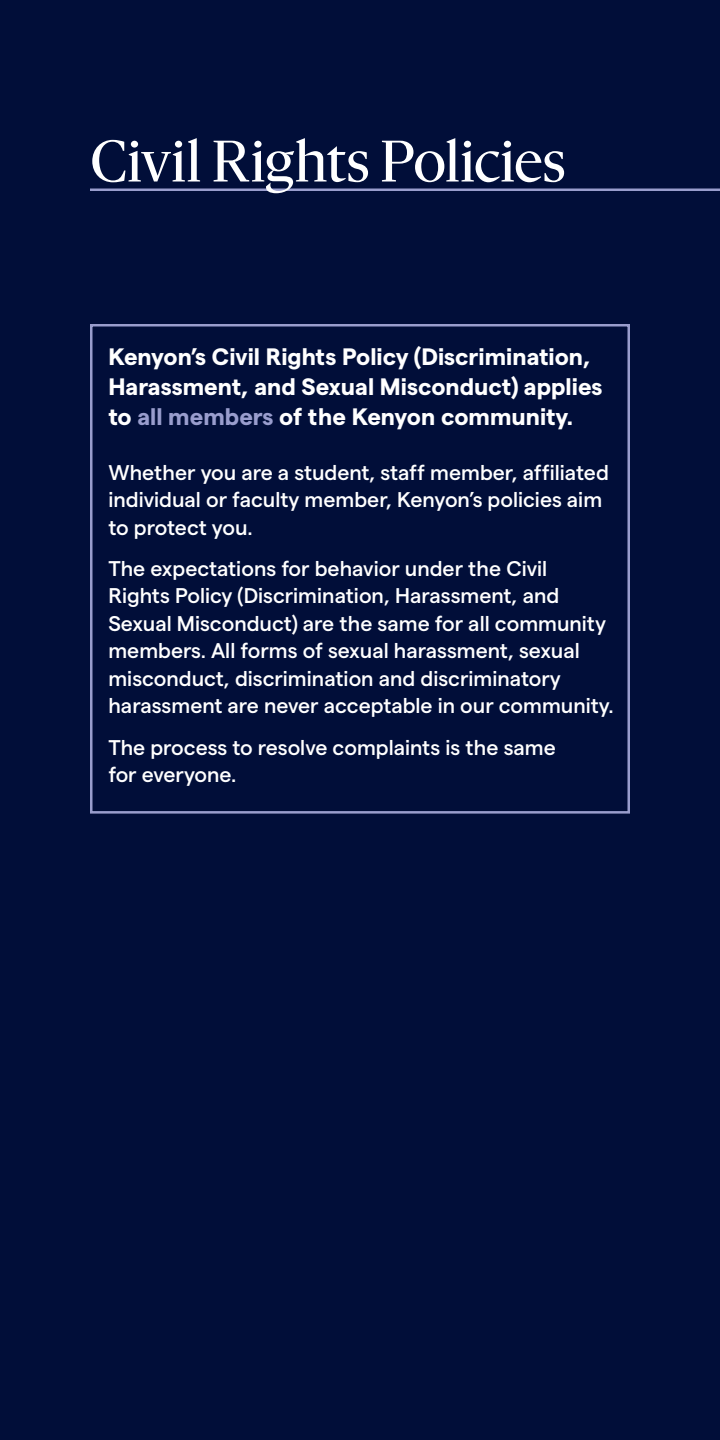
<style>
.page{position:relative;width:720px;height:1440px;background:#010e39}
.page>*{position:absolute;margin:0;border:0;box-sizing:border-box;transform-origin:0 0}
.t1{font:60px "Gothia Serif K";letter-spacing:-.01em;color:#fff}
.t2{font:700 23.75px/30px "Matter SQ";color:#fff}
.t3{font:500 21.25px/27.5px "Matter SQ";color:#fff}
.s1{color:#999dcd}
</style>
<div class="page">
<div style="left:90px;top:324px;width:540px;height:490px;border:2px solid #999dcd"></div>
<hr style="left:90px;top:188px;width:630px;height:3px;background:#999dcd">
<h3 class="t1" style="left:90px;top:128px;width:477px">Civil Rights Policies</h3>
<p class="t2" style="left:108px;top:339px;width:496px">Kenyon’s Civil Rights Policy (Discrimination,<br>Harassment, and Sexual Misconduct) applies to <span class="s1">all members</span> of the Kenyon community.</p>
<p class="t3" style="left:108px;top:457px;width:502px">Whether you are a student, staff member, affiliated individual or faculty member, Kenyon’s policies aim to protect you.</p>
<p class="t3" style="left:108px;top:553px;width:507px">The expectations for behavior under the Civil Rights Policy (Discrimination, Harassment, and Sexual Misconduct) are the same for all community members. All forms of sexual harassment, sexual misconduct, discrimination and discriminatory harassment are never acceptable in our community.</p>
<p class="t3" style="left:108px;top:732px;width:449px">The process to resolve complaints is the same for everyone.</p>
</div>
